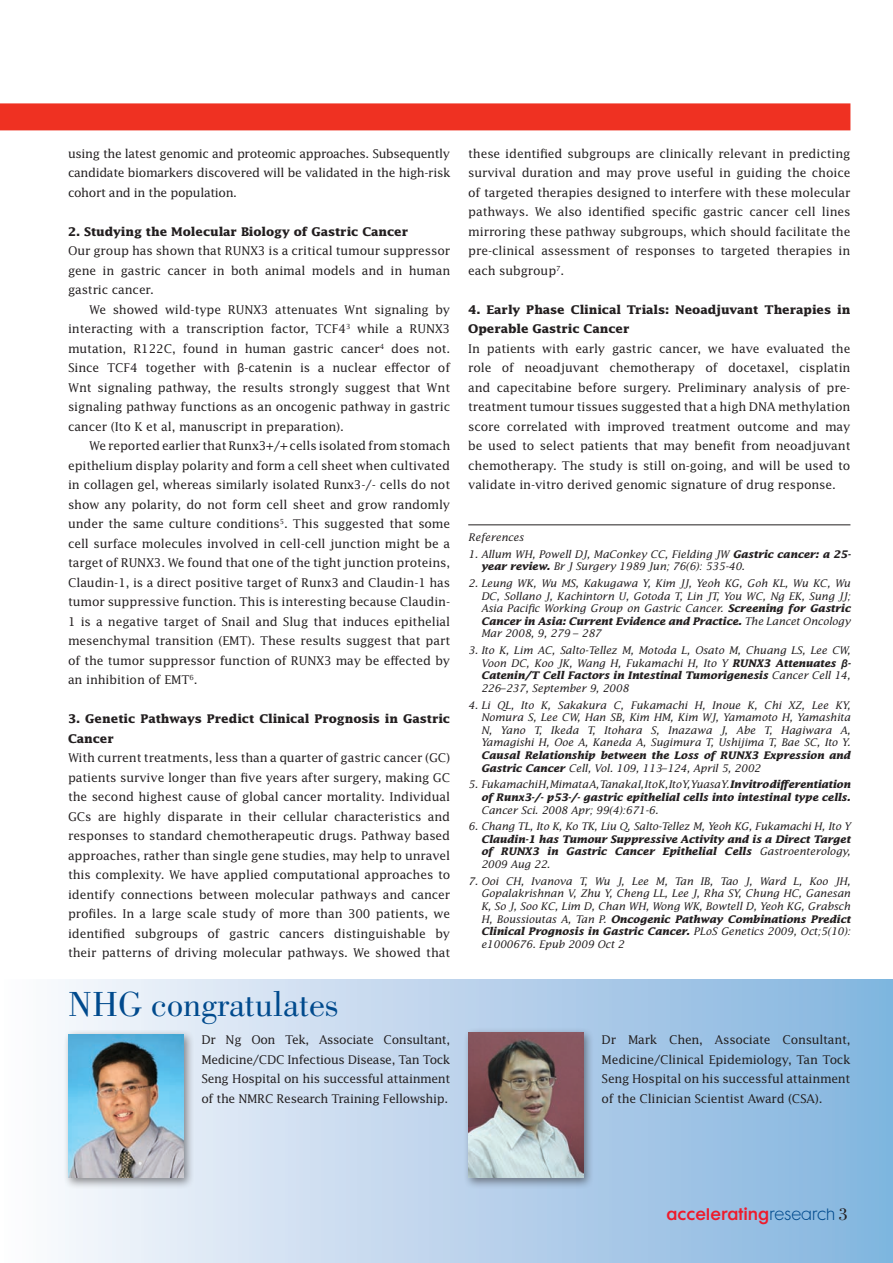
<style>
.page{position:relative;width:893px;height:1263px;background:#fff}
.page>*{position:absolute;margin:0;border:0;box-sizing:border-box;transform-origin:0 0}
.Headline_4{font:36px "Bodoni";color:#004a8d}
.t1{font:15px "Cg Futura Maxi De";color:#ee1b2c}
.BT_first_para{font:12px/19.5px "Lucida";letter-spacing:-.01em;color:#231f20;text-align:justify}
.BT{font:12px/19.5px "Lucida";letter-spacing:-.01em;color:#231f20;text-align:justify}
.Subhead{font:700 12px/19.5px "Lucida";letter-spacing:-.01em;color:#231f20}
.source{font:italic 10.5px/12.6px "Lucida";letter-spacing:-.01em;color:#231f20;text-align:justify}
.source-2{font:italic 700 10.5px/12.6px "Lucida";letter-spacing:-.01em;color:#231f20;text-align:justify}
.s1{font-family:"Arial"}
.s2{font-weight:700}
.s3{font-family:"Arial";font-weight:700}
.s4{font-weight:400}
.s5{font-family:"Cg Futura Maxi Lt";color:#004a8d}
.s6{font-family:"Bodoni";font-size:18px;color:#231f20}
</style>
<div class="page">
<div style="left:0;top:103px;width:850px;height:27px;background:#ef3122"></div>
<hr style="left:468px;top:525px;width:382px;height:1px;background:#231f20">
<div style="left:0;top:980px;width:893px;height:283px;background:linear-gradient(to right,#fcfafd,#81b2de)"></div>
<div style="left:463px;top:1027px;width:131px;height:162px;background:#231f20;opacity:.5"></div>
<img style="left:468px;top:1032px;width:115px;height:146px">
<div style="left:63px;top:1029px;width:132px;height:160px;background:#231f20;opacity:.5"></div>
<img style="left:68px;top:1034px;width:115px;height:144px">
<p class="BT" style="left:68px;top:143px;width:384px">using the latest genomic and proteomic approaches. Subsequently candidate biomarkers discovered will be validated in the high-risk cohort and in the population.</p>
<p class="Subhead" style="left:68px;top:221px;width:342px">2. Studying the Molecular Biology of Gastric Cancer</p>
<p class="BT_first_para" style="left:68px;top:241px;width:384px">Our group has shown that RUNX3 is a critical tumour suppressor gene in gastric cancer in both animal models and in human gastric cancer.</p>
<p class="BT" style="left:68px;top:299px;width:384px;text-indent:21px">We showed wild-type RUNX3 attenuates Wnt signaling by interacting with a transcription factor, TCF4<sup>3</sup> while a RUNX3 mutation, R122C, found in human gastric cancer<sup>4</sup> does not.<br>Since TCF4 together with <span class="s1">β</span>-catenin is a nuclear effector of Wnt signaling pathway, the results strongly suggest that Wnt signaling pathway functions as an oncogenic pathway in gastric cancer (Ito K et al, manuscript in preparation).</p>
<p class="BT" style="left:68px;top:436px;width:384px;text-indent:21px">We reported earlier that Runx3+/+ cells isolated from stomach epithelium display polarity and form a cell sheet when cultivated in collagen gel, whereas similarly isolated Runx3-/- cells do not show any polarity, do not form cell sheet and grow randomly under the same culture conditions<sup>5</sup>. This suggested that some cell surface molecules involved in cell-cell junction might be a target of RUNX3. We found that one of the tight junction proteins, Claudin-1, is a direct positive target of Runx3 and Claudin-1 has tumor suppressive function. This is interesting because Claudin-1 is a negative target of Snail and Slug that induces epithelial mesenchymal transition (EMT). These results suggest that part of the tumor suppressor function of RUNX3 may be effected by an inhibition of EMT<sup>6</sup>.</p>
<p class="Subhead" style="left:68px;top:709px;width:384px">3. Genetic Pathways Predict Clinical Prognosis in Gastric<br>Cancer</p>
<p class="BT_first_para" style="left:68px;top:748px;width:384px">With current treatments, less than a quarter of gastric cancer (GC) patients survive longer than five years after surgery, making GC the second highest cause of global cancer mortality. Individual GCs are highly disparate in their cellular characteristics and responses to standard chemotherapeutic drugs. Pathway based approaches, rather than single gene studies, may help to unravel this complexity. We have applied computational approaches to identify connections between molecular pathways and cancer profiles. In a large scale study of more than 300 patients, we identified subgroups of gastric cancers distinguishable by their patterns of driving molecular pathways. We showed that</p>
<p class="Headline_4" style="left:68px;top:984px;width:272px">NHG congratulates</p>
<p class="BT_first_para" style="left:201px;top:1030px;width:250px">Dr Ng Oon Tek, Associate Consultant, Medicine/CDC Infectious Disease, Tan Tock Seng Hospital on his successful attainment of the NMRC Research Training Fellowship.</p>
<p class="BT_first_para" style="left:468px;top:143px;width:384px">these identified subgroups are clinically relevant in predicting survival duration and may prove useful in guiding the choice of targeted therapies designed to interfere with these molecular pathways. We also identified specific gastric cancer cell lines mirroring these pathway subgroups, which should facilitate the pre-clinical assessment of responses to targeted therapies in each subgroup<sup>7</sup>.</p>
<p class="Subhead" style="left:468px;top:299px;width:384px">4. Early Phase Clinical Trials: Neoadjuvant Therapies in<br>Operable Gastric Cancer</p>
<p class="BT_first_para" style="left:468px;top:338px;width:384px">In patients with early gastric cancer, we have evaluated the role of neoadjuvant chemotherapy of docetaxel, cisplatin and capecitabine before surgery. Preliminary analysis of pre&shy;treatment tumour tissues suggested that a high DNA methylation score correlated with improved treatment outcome and may be used to select patients that may benefit from neoadjuvant chemotherapy. The study is still on-going, and will be used to validate in-vitro derived genomic signature of drug response.</p>
<p class="source" style="left:468px;top:531px;width:57px">References</p>
<p class="source" style="left:481px;top:547px;width:371px;text-indent:-13px">1. Allum WH, Powell DJ, MaConkey CC, Fielding JW <span class="s2">Gastric cancer: a 25- year review.</span> Br J Surgery 1989 Jun; 76(6): 535-40.</p>
<p class="source" style="left:481px;top:577px;width:371px;text-indent:-13px">2. Leung WK, Wu MS, Kakugawa Y, Kim JJ, Yeoh KG, Goh KL, Wu KC, Wu DC, Sollano J, Kachintorn U, Gotoda T, Lin JT, You WC, Ng EK, Sung JJ; Asia Pacific Working Group on Gastric Cancer. <span class="s2">Screening for Gastric Cancer in Asia: Current Evidence and Practice.</span> The Lancet Oncology Mar 2008, 9, 279 – 287</p>
<p class="source" style="left:481px;top:644px;width:371px;text-indent:-13px">3. Ito K, Lim AC, Salto-Tellez M, Motoda L, Osato M, Chuang LS, Lee CW, Voon DC, Koo JK, Wang H, Fukamachi H, Ito Y <span class="s2">RUNX3 Attenuates</span> <span class="s3">β</span><span class="s2">-Catenin/T Cell Factors in Intestinal Tumorigenesis</span> Cancer Cell 14, 226–237, September 9, 2008</p>
<p class="source" style="left:481px;top:698px;width:371px;text-indent:-13px">4. Li QL, Ito K, Sakakura C, Fukamachi H, Inoue K, Chi XZ, Lee KY, Nomura S, Lee CW, Han SB, Kim HM, Kim WJ, Yamamoto H, Yamashita N, Yano T, Ikeda T, Itohara S, Inazawa J, Abe T, Hagiwara A, Yamagishi H, Ooe A, Kaneda A, Sugimura T, Ushijima T, Bae SC, Ito Y.<br><span class="s2">Causal Relationship between the Loss of RUNX3 Expression and Gastric Cancer</span> Cell, Vol. 109, 113–124, April 5, 2002</p>
<p class="source-2" style="left:481px;top:778px;width:371px;text-indent:-13px"><span class="s4">5. Fukamachi H, Mimata A, Tanaka I, Ito K, Ito Y, Yuasa Y.</span> In vitro differentiation of Runx3-/- p53-/- gastric epithelial cells into intestinal type cells.<br><span class="s4">Cancer Sci. 2008 Apr; 99(4):671-6.</span></p>
<p class="source-2" style="left:481px;top:820px;width:371px;text-indent:-13px"><span class="s4">6. Chang TL, Ito K, Ko TK, Liu Q, Salto-Tellez M, Yeoh KG, Fukamachi H, Ito Y </span>Claudin-1 has Tumour Suppressive Activity and is a Direct Target of RUNX3 in Gastric Cancer Epithelial Cells <span class="s4">Gastroenterology, 2009 Aug 22.</span></p>
<p class="source" style="left:481px;top:874px;width:371px;text-indent:-13px">7. Ooi CH, Ivanova T, Wu J, Lee M, Tan IB, Tao J, Ward L, Koo JH, Gopalakrishnan V, Zhu Y, Cheng LL, Lee J, Rha SY, Chung HC, Ganesan K, So J, Soo KC, Lim D, Chan WH, Wong WK, Bowtell D, Yeoh KG, Grabsch H, Boussioutas A, Tan P. <span class="s2">Oncogenic Pathway Combinations Predict Clinical Prognosis in Gastric Cancer.</span> PLoS Genetics 2009, Oct;5(10): e1000676. Epub 2009 Oct 2</p>
<p class="BT_first_para" style="left:602px;top:1030px;width:250px">Dr Mark Chen, Associate Consultant, Medicine/Clinical Epidemiology, Tan Tock Seng Hospital on his successful attainment of the Clinician Scientist Award (CSA).</p>
<p class="t1" style="left:666px;top:1205px;width:183px">accelerating<span class="s5">research</span> <span class="s6">3</span></p>
</div>
